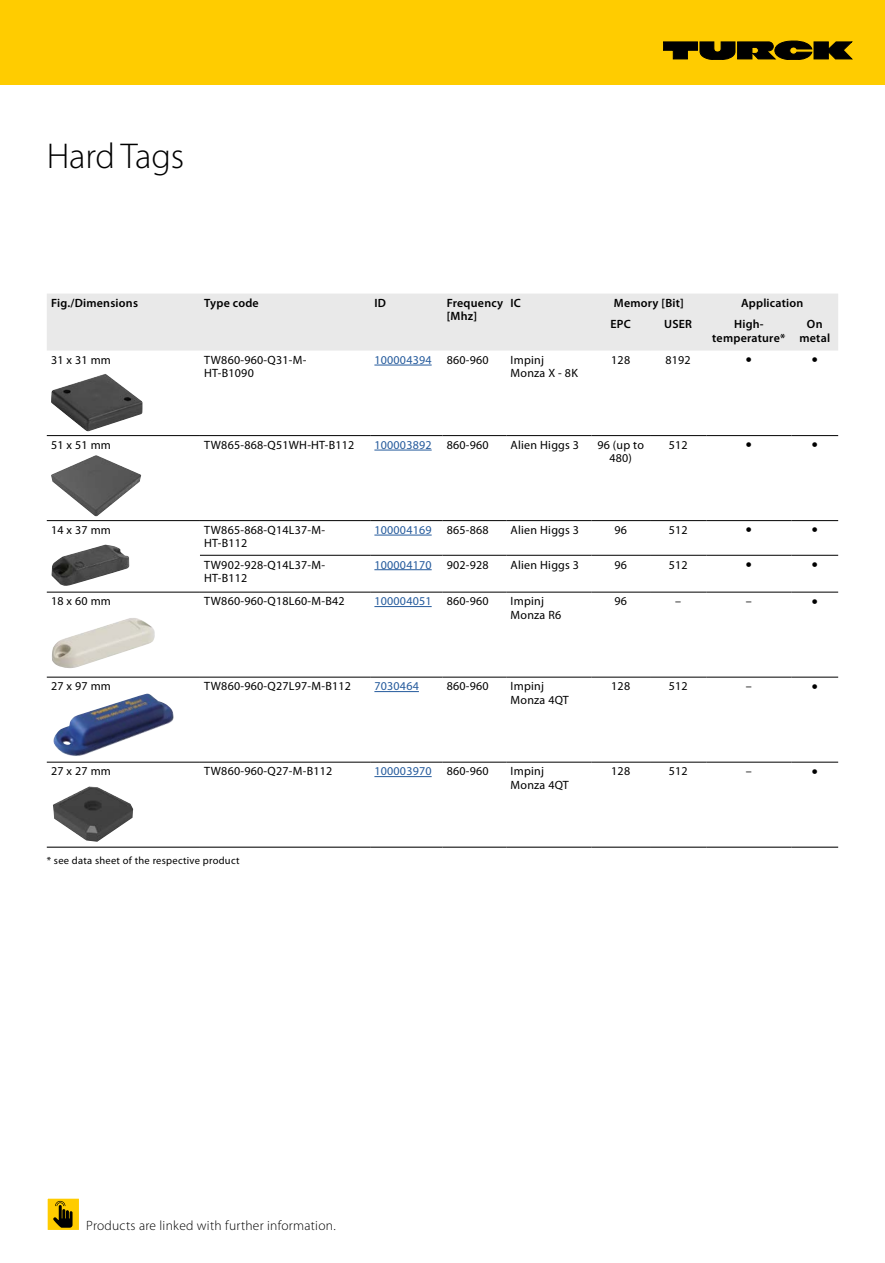
<style>
.page{position:relative;width:885px;height:1263px;background:#fff}
.page>*{position:absolute;margin:0;border:0;box-sizing:border-box;transform-origin:0 0}
.t1{font:300 36px "Myriad Pro";letter-spacing:-.005em;color:#000}
.t2{font:300 13.5px "Myriad Pro";letter-spacing:.02em;color:#000}
.t3{font:12px/13.5px "Myriad Pro";letter-spacing:.02em;color:#000}
.t4{font:600 12px/13.5px "Myriad Pro";letter-spacing:.02em;color:#000;text-align:center}
.t5{font:12px "Myriad Pro";letter-spacing:.02em;color:#245a9c}
.t6{font:10.5px "Myriad Pro";letter-spacing:.025em;color:#000}
</style>
<div class="page">
<div style="left:0;top:0;width:884px;height:85px;background:#fc0"></div>
<svg style="left:663px;top:41px;width:189px;height:19px"></svg>
<div style="left:47px;top:1198px;width:32px;height:32px;background:#fc0"></div>
<svg style="left:53px;top:1201px;width:19px;height:27px"></svg>
<div style="left:47px;top:1198px;width:33px;height:33px;border:1px solid #fff"></div>
<div style="left:47px;top:294px;width:791px;height:57px;background:#e9e9e9"></div>
<hr style="left:200px;top:435px;width:170px;height:1px;background:#000">
<hr style="left:370px;top:435px;width:72px;height:1px;background:#000">
<hr style="left:442px;top:435px;width:64px;height:1px;background:#000">
<hr style="left:200px;top:520px;width:170px;height:1px;background:#000">
<hr style="left:370px;top:520px;width:72px;height:1px;background:#000">
<hr style="left:442px;top:520px;width:64px;height:1px;background:#000">
<hr style="left:506px;top:520px;width:85px;height:1px;background:#000">
<hr style="left:591px;top:520px;width:59px;height:1px;background:#000">
<hr style="left:650px;top:520px;width:56px;height:1px;background:#000">
<hr style="left:706px;top:520px;width:85px;height:1px;background:#000">
<hr style="left:791px;top:520px;width:47px;height:1px;background:#000">
<hr style="left:506px;top:435px;width:85px;height:1px;background:#000">
<hr style="left:591px;top:435px;width:59px;height:1px;background:#000">
<hr style="left:650px;top:435px;width:56px;height:1px;background:#000">
<hr style="left:706px;top:435px;width:85px;height:1px;background:#000">
<hr style="left:791px;top:435px;width:47px;height:1px;background:#000">
<hr style="left:200px;top:555px;width:170px;height:1px;background:#000">
<hr style="left:370px;top:555px;width:72px;height:1px;background:#000">
<hr style="left:442px;top:555px;width:64px;height:1px;background:#000">
<hr style="left:506px;top:555px;width:85px;height:1px;background:#000">
<hr style="left:591px;top:555px;width:59px;height:1px;background:#000">
<hr style="left:650px;top:555px;width:56px;height:1px;background:#000">
<hr style="left:706px;top:555px;width:85px;height:1px;background:#000">
<hr style="left:791px;top:555px;width:47px;height:1px;background:#000">
<hr style="left:200px;top:592px;width:170px;height:1px;background:#000">
<hr style="left:370px;top:592px;width:72px;height:1px;background:#000">
<hr style="left:442px;top:592px;width:64px;height:1px;background:#000">
<hr style="left:506px;top:592px;width:85px;height:1px;background:#000">
<hr style="left:591px;top:592px;width:59px;height:1px;background:#000">
<hr style="left:650px;top:592px;width:56px;height:1px;background:#000">
<hr style="left:706px;top:592px;width:85px;height:1px;background:#000">
<hr style="left:791px;top:592px;width:47px;height:1px;background:#000">
<hr style="left:200px;top:677px;width:170px;height:1px;background:#000">
<hr style="left:370px;top:677px;width:72px;height:1px;background:#000">
<hr style="left:442px;top:677px;width:64px;height:1px;background:#000">
<hr style="left:506px;top:677px;width:85px;height:1px;background:#000">
<hr style="left:591px;top:677px;width:59px;height:1px;background:#000">
<hr style="left:650px;top:677px;width:56px;height:1px;background:#000">
<hr style="left:706px;top:677px;width:85px;height:1px;background:#000">
<hr style="left:791px;top:677px;width:47px;height:1px;background:#000">
<hr style="left:200px;top:762px;width:170px;height:1px;background:#000">
<hr style="left:370px;top:762px;width:72px;height:1px;background:#000">
<hr style="left:442px;top:762px;width:64px;height:1px;background:#000">
<hr style="left:506px;top:762px;width:85px;height:1px;background:#000">
<hr style="left:591px;top:762px;width:59px;height:1px;background:#000">
<hr style="left:650px;top:762px;width:56px;height:1px;background:#000">
<hr style="left:706px;top:762px;width:85px;height:1px;background:#000">
<hr style="left:791px;top:762px;width:47px;height:1px;background:#000">
<hr style="left:47px;top:677px;width:153px;height:1px;background:#000">
<hr style="left:47px;top:762px;width:153px;height:1px;background:#000">
<hr style="left:47px;top:435px;width:153px;height:1px;background:#000">
<hr style="left:47px;top:520px;width:153px;height:1px;background:#000">
<hr style="left:47px;top:592px;width:153px;height:1px;background:#000">
<hr style="left:47px;top:847px;width:153px;height:1px;background:#000">
<hr style="left:200px;top:847px;width:170px;height:1px;background:#000">
<hr style="left:370px;top:847px;width:72px;height:1px;background:#000">
<hr style="left:442px;top:847px;width:64px;height:1px;background:#000">
<hr style="left:506px;top:847px;width:85px;height:1px;background:#000">
<hr style="left:591px;top:847px;width:59px;height:1px;background:#000">
<hr style="left:650px;top:847px;width:56px;height:1px;background:#000">
<hr style="left:706px;top:847px;width:85px;height:1px;background:#000">
<hr style="left:791px;top:847px;width:47px;height:1px;background:#000">
<img style="left:51px;top:374px;width:91px;height:57px">
<hr style="left:374px;top:365px;width:57px;height:1px;background:#245a9c">
<img style="left:51px;top:455px;width:90px;height:62px">
<hr style="left:374px;top:450px;width:57px;height:1px;background:#245a9c">
<img style="left:51px;top:545px;width:78px;height:41px">
<hr style="left:374px;top:535px;width:57px;height:1px;background:#245a9c">
<hr style="left:374px;top:569px;width:57px;height:1px;background:#245a9c">
<img style="left:52px;top:618px;width:103px;height:50px">
<hr style="left:374px;top:606px;width:57px;height:1px;background:#245a9c">
<img style="left:53px;top:694px;width:121px;height:62px">
<hr style="left:374px;top:691px;width:45px;height:1px;background:#245a9c">
<img style="left:53px;top:786px;width:80px;height:56px">
<hr style="left:374px;top:776px;width:57px;height:1px;background:#245a9c">
<h1 class="t1" style="left:47px;top:134px;width:139px">Hard Tags</h1>
<p class="t4" style="left:51px;top:295px;width:88px">Fig./Dimensions</p>
<p class="t4" style="left:204px;top:295px;width:56px">Type code</p>
<p class="t4" style="left:374px;top:295px;width:13px">ID</p>
<p class="t4" style="left:446px;top:295px;width:58px;text-align:left">Frequency [Mhz]</p>
<p class="t4" style="left:510px;top:295px;width:12px">IC</p>
<p class="t4" style="left:613px;top:295px;width:72px">Memory [Bit]</p>
<p class="t4" style="left:741px;top:295px;width:64px">Application</p>
<p class="t4" style="left:610px;top:317px;width:22px">EPC</p>
<p class="t4" style="left:664px;top:317px;width:29px">USER</p>
<p class="t4" style="left:712px;top:317px;width:75px">High&shy;temperature*</p>
<p class="t4" style="left:799px;top:317px;width:32px">On metal</p>
<p class="t3" style="left:51px;top:353px;width:61px">31 x 31 mm</p>
<p class="t3" style="left:204px;top:353px;width:104px">TW860-960-Q31-M-<br>HT-B1090</p>
<p class="t5" style="left:374px;top:352px;width:59px">100004394</p>
<p class="t3" style="left:446px;top:353px;width:43px">860-960</p>
<p class="t3" style="left:510px;top:353px;width:69px">Impinj<br>Monza X - 8K</p>
<p class="t3" style="left:611px;top:353px;width:20px">128</p>
<p class="t3" style="left:665px;top:353px;width:27px">8192</p>
<p class="t3" style="left:51px;top:438px;width:61px">51 x 51 mm</p>
<p class="t3" style="left:204px;top:438px;width:152px">TW865-868-Q51WH-HT-B112</p>
<p class="t5" style="left:374px;top:437px;width:59px">100003892</p>
<p class="t3" style="left:446px;top:438px;width:43px">860-960</p>
<p class="t3" style="left:510px;top:438px;width:70px">Alien Higgs 3</p>
<p class="t3" style="left:597px;top:438px;width:48px;text-align:center">96 (up to<br>480)</p>
<p class="t3" style="left:668px;top:438px;width:20px">512</p>
<p class="t3" style="left:51px;top:523px;width:61px">14 x 37 mm</p>
<p class="t3" style="left:204px;top:523px;width:122px">TW865-868-Q14L37-M-<br>HT-B112</p>
<p class="t5" style="left:374px;top:522px;width:59px">100004169</p>
<p class="t3" style="left:446px;top:523px;width:43px">865-868</p>
<p class="t3" style="left:510px;top:523px;width:70px">Alien Higgs 3</p>
<p class="t3" style="left:614px;top:523px;width:14px">96</p>
<p class="t3" style="left:668px;top:523px;width:20px">512</p>
<p class="t3" style="left:204px;top:557px;width:122px">TW902-928-Q14L37-M-<br>HT-B112</p>
<p class="t5" style="left:374px;top:557px;width:59px">100004170</p>
<p class="t3" style="left:446px;top:557px;width:43px">902-928</p>
<p class="t3" style="left:510px;top:557px;width:70px">Alien Higgs 3</p>
<p class="t3" style="left:614px;top:557px;width:14px">96</p>
<p class="t3" style="left:668px;top:557px;width:20px">512</p>
<p class="t3" style="left:51px;top:594px;width:61px">18 x 60 mm</p>
<p class="t3" style="left:204px;top:594px;width:142px">TW860-960-Q18L60-M-B42</p>
<p class="t5" style="left:374px;top:594px;width:59px">100004051</p>
<p class="t3" style="left:446px;top:594px;width:43px">860-960</p>
<p class="t3" style="left:510px;top:594px;width:52px">Impinj<br>Monza R6</p>
<p class="t3" style="left:614px;top:594px;width:14px">96</p>
<p class="t3" style="left:675px;top:594px;width:7px">–</p>
<p class="t3" style="left:745px;top:594px;width:7px">–</p>
<p class="t3" style="left:51px;top:679px;width:61px">27 x 97 mm</p>
<p class="t3" style="left:204px;top:679px;width:148px">TW860-960-Q27L97-M-B112</p>
<p class="t5" style="left:374px;top:679px;width:46px">7030464</p>
<p class="t3" style="left:446px;top:679px;width:43px">860-960</p>
<p class="t3" style="left:510px;top:679px;width:60px">Impinj<br>Monza 4QT</p>
<p class="t3" style="left:611px;top:679px;width:20px">128</p>
<p class="t3" style="left:668px;top:679px;width:20px">512</p>
<p class="t3" style="left:745px;top:679px;width:7px">–</p>
<p class="t3" style="left:51px;top:764px;width:61px">27 x 27 mm</p>
<p class="t3" style="left:204px;top:764px;width:130px">TW860-960-Q27-M-B112</p>
<p class="t5" style="left:374px;top:764px;width:59px">100003970</p>
<p class="t3" style="left:446px;top:764px;width:43px">860-960</p>
<p class="t3" style="left:510px;top:764px;width:60px">Impinj<br>Monza 4QT</p>
<p class="t3" style="left:611px;top:764px;width:20px">128</p>
<p class="t3" style="left:668px;top:764px;width:20px">512</p>
<p class="t3" style="left:745px;top:764px;width:7px">–</p>
<p class="t6" style="left:47px;top:854px;width:194px">* see data sheet of the respective product</p>
<p class="t2" style="left:86px;top:1217px;width:251px">Products are linked with further information.</p>
</div>
